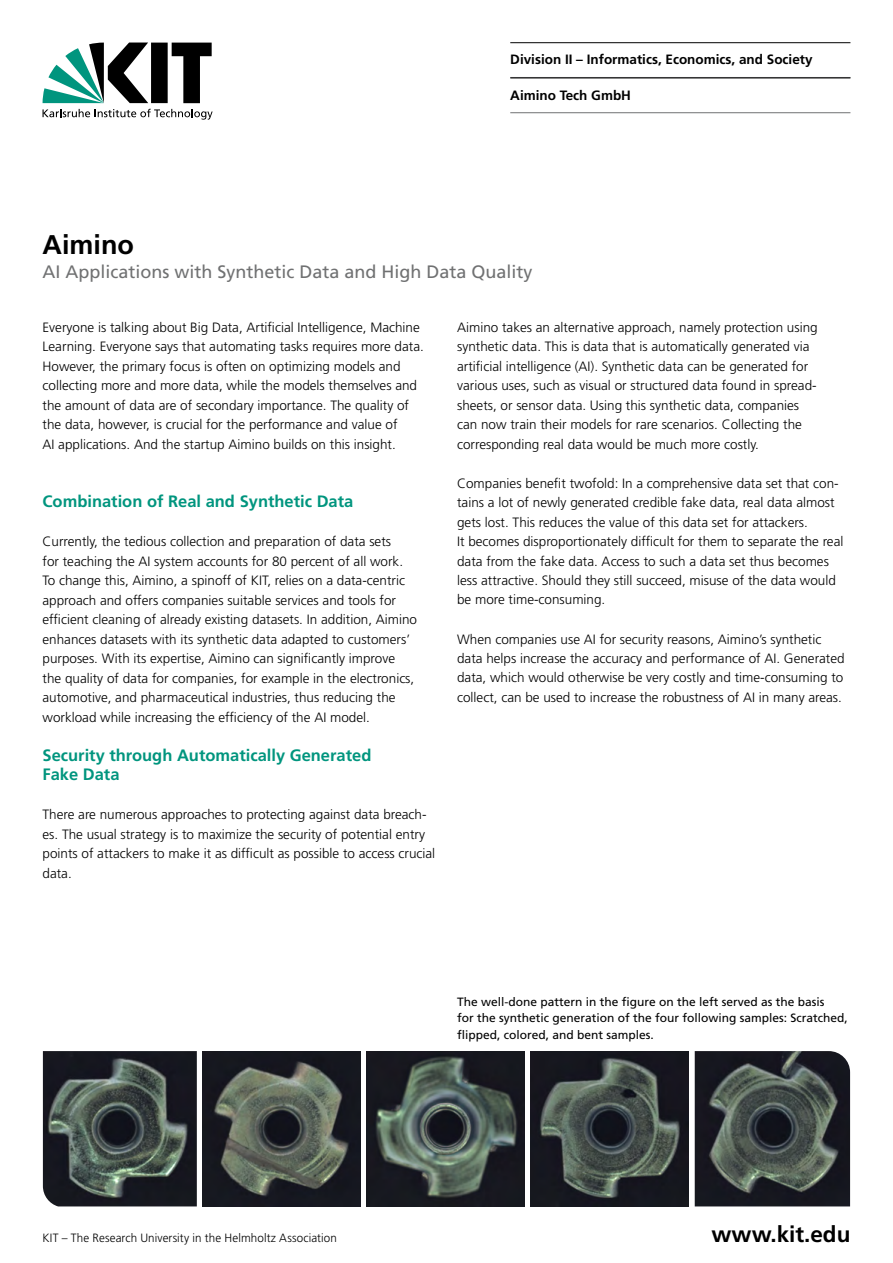
<style>
.page{position:relative;width:893px;height:1263px;background:#fff}
.page>*{position:absolute;margin:0;border:0;box-sizing:border-box;transform-origin:0 0}
.t1{font:700 27px "Frutiger LT Std";color:#000}
.t2{font:700 22.5px "Frutiger LT Std";color:#000}
.t3{font:18px "Frutiger LT Std";color:#707172}
.t4{font:700 16.5px/19.5px "Frutiger LT Std";color:#00957e}
.t5{font:300 13.5px/19.5px "Frutiger LT Std";color:#000}
.t6{font:700 13.5px "Frutiger LT Std";color:#000}
.t7{font:12px/16.5px "Frutiger LT Std";color:#000}
.t8{font:300 12px "Frutiger LT Std";letter-spacing:.01em;color:#000}
</style>
<div class="page">
<svg style="left:43px;top:43px;width:169px;height:60px"></svg>
<svg style="left:43px;top:109px;width:170px;height:11px"></svg>
<hr style="left:510px;top:112px;width:340px;height:1px;background:#707172">
<hr style="left:510px;top:77px;width:340px;height:1px;background:#707172">
<hr style="left:510px;top:78px;width:340px;height:1px;background:#000">
<hr style="left:510px;top:42px;width:340px;height:1px;background:#000">
<svg style="left:57px;top:1051px;width:793px;height:156px"></svg>
<img style="left:43px;top:1051px;width:154px;height:155px">
<img style="left:203px;top:1051px;width:158px;height:155px">
<img style="left:367px;top:1051px;width:158px;height:155px">
<img style="left:531px;top:1051px;width:158px;height:155px">
<img style="left:695px;top:1051px;width:155px;height:155px">
<h5 class="t6" style="left:510px;top:52px;width:304px">Division II – Informatics, Economics, and Society</h5>
<h5 class="t6" style="left:510px;top:87px;width:122px">Aimino Tech GmbH</h5>
<p class="t1" style="left:43px;top:229px;width:93px">Aimino</p>
<h4 class="t3" style="left:43px;top:261px;width:492px">AI Applications with Synthetic Data and High Data Quality</h4>
<p class="t5" style="left:43px;top:317px;width:383px">Everyone is talking about Big Data, Artifcial Intelligence, Machine Learning. Everyone says that automating tasks requires more data.<br>However, the primary focus is often on optimizing models and collecting more and more data, while the models themselves and the amount of data are of secondary importance. The quality of the data, however, is crucial for the performance and value of<br>AI applications. And the startup Aimino builds on this insight.</p>
<p class="t5" style="left:457px;top:317px;width:362px">Aimino takes an alternative approach, namely protection using synthetic data. This is data that is automatically generated via artifcial intelligence (AI). Synthetic data can be generated for various uses, such as visual or structured data found in spread&shy;sheets, or sensor data. Using this synthetic data, companies can now train their models for rare scenarios. Collecting the corresponding real data would be much more costly.</p>
<p class="t5" style="left:457px;top:473px;width:388px">Companies beneft twofold: In a comprehensive data set that con&shy;tains a lot of newly generated credible fake data, real data almost gets lost. This reduces the value of this data set for attackers.<br>It becomes disproportionately diffcult for them to separate the real data from the fake data. Access to such a data set thus becomes less attractive. Should they still succeed, misuse of the data would be more time-consuming.</p>
<p class="t5" style="left:457px;top:629px;width:389px">When companies use AI for security reasons, Aimino’s synthetic data helps increase the accuracy and performance of AI. Generated data, which would otherwise be very costly and time-consuming to collect, can be used to increase the robustness of AI in many areas.</p>
<h4 class="t4" style="left:43px;top:492px;width:312px">Combination of Real and Synthetic Data</h4>
<p class="t5" style="left:43px;top:532px;width:376px">Currently, the tedious collection and preparation of data sets<br>for teaching the AI system accounts for 80 percent of all work.<br>To change this, Aimino, a spinoff of KIT, relies on a data-centric approach and offers companies suitable services and tools for effcient cleaning of already existing datasets. In addition, Aimino enhances datasets with its synthetic data adapted to customers’ purposes. With its expertise, Aimino can signifcantly improve the quality of data for companies, for example in the electronics, automotive, and pharmaceutical industries, thus reducing the workload while increasing the effciency of the AI model.</p>
<h4 class="t4" style="left:43px;top:745px;width:330px">Security through Automatically Generated<br>Fake Data</h4>
<p class="t5" style="left:43px;top:805px;width:394px">There are numerous approaches to protecting against data breach&shy;es. The usual strategy is to maximize the security of potential entry points of attackers to make it as diffcult as possible to access crucial data.</p>
<p class="t7" style="left:457px;top:993px;width:392px">The well-done pattern in the fgure on the left served as the basis<br>for the synthetic generation of the four following samples: Scratched, fipped, colored, and bent samples.</p>
<p class="t8" style="left:43px;top:1231px;width:296px">KIT – The Research University in the Helmholtz Association</p>
<h2 class="t2" style="left:712px;top:1221px;width:140px">www.kit.edu</h2>
</div>
